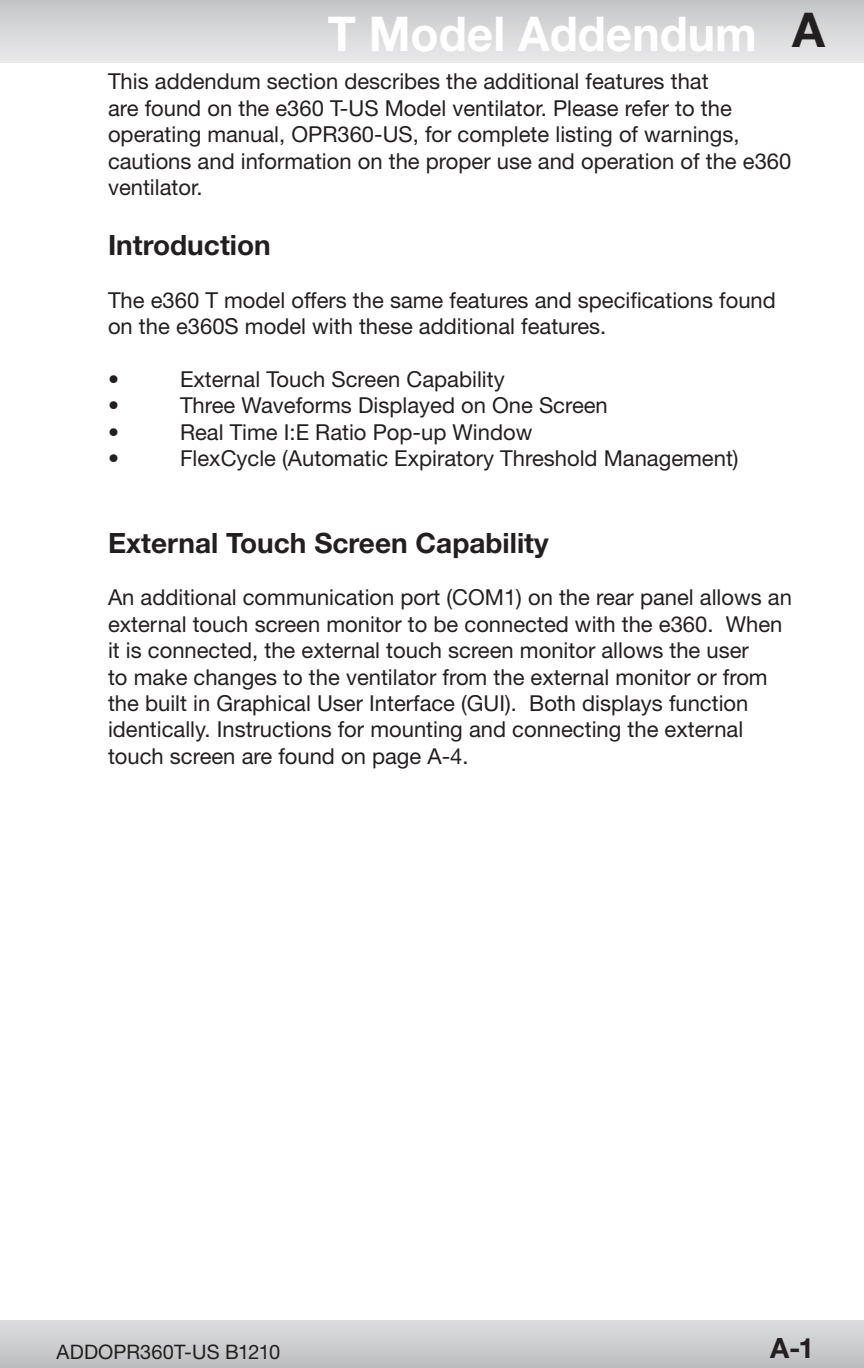
<style>
.page{position:relative;width:864px;height:1368px;background:#fff}
.page>*{position:absolute;margin:0;border:0;box-sizing:border-box;transform-origin:0 0}
.t1{font:700 48px "Helvetica Neue";color:#fff;scale:.96 1}
.t2{font:700 28px "Helvetica Neue";color:#231f20}
.t3{font:22px/26.4px "Helvetica Neue";color:#231f20}
.t4{font:20px "Helvetica Neue";letter-spacing:.005em;color:#231f20}
.t5{font:900 extra-condensed 20px "Helvetica";letter-spacing:.005em;color:#231f20}
.s1{color:#231f20}
</style>
<div class="page">
<div style="left:0;top:0;width:864px;height:62px;background:linear-gradient(to bottom,#c5c6c7,#e9e9ea)"></div>
<div style="left:0;top:1320px;width:864px;height:48px;background:linear-gradient(to bottom,#ddddde,#bdbebf)"></div>
<h1 class="t1" style="left:328px;top:4px;width:519px">T Model Addendum <span class="s1">A</span></h1>
<p class="t3" style="left:108px;top:68px;width:685px">This addendum section describes the additional features that<br>are found on the e360 T-US Model ventilator. Please refer to the operating manual, OPR360-US, for complete listing of warnings, cautions and information on the proper use and operation of the e360 ventilator.</p>
<p class="t2" style="left:108px;top:228px;width:164px">Introduction</p>
<p class="t3" style="left:108px;top:286px;width:669px">The e360 T model offers the same features and specifications found on the e360S model with these additional features.</p>
<p class="t5" style="left:215px;top:203px;width:86px;rotate:-180deg">OPR360U A0509</p>
<p class="t3" style="left:108px;top:366px;width:12px">•</p>
<p class="t3" style="left:180px;top:366px;width:326px">External Touch Screen Capability</p>
<p class="t3" style="left:108px;top:392px;width:12px">•</p>
<p class="t3" style="left:180px;top:392px;width:429px">Three Waveforms Displayed on One Screen</p>
<p class="t3" style="left:108px;top:418px;width:12px">•</p>
<p class="t3" style="left:180px;top:418px;width:354px">Real Time I:E Ratio Pop-up Window</p>
<p class="t3" style="left:108px;top:445px;width:12px">•</p>
<p class="t3" style="left:180px;top:445px;width:560px">FlexCycle (Automatic Expiratory Threshold Management)</p>
<p class="t2" style="left:108px;top:525px;width:442px">External Touch Screen Capability</p>
<p class="t3" style="left:108px;top:584px;width:685px">An additional communication port (COM1) on the rear panel allows an external touch screen monitor to be connected with the e360. When it is connected, the external touch screen monitor allows the user<br>to make changes to the ventilator from the external monitor or from the built in Graphical User Interface (GUI). Both displays function identically. Instructions for mounting and connecting the external touch screen are found on page A-4.</p>
<p class="t4" style="left:57px;top:1340px;width:225px">ADDOPR360T-US B1210</p>
<p class="t2" style="left:770px;top:1331px;width:45px">A-1</p>
</div>
